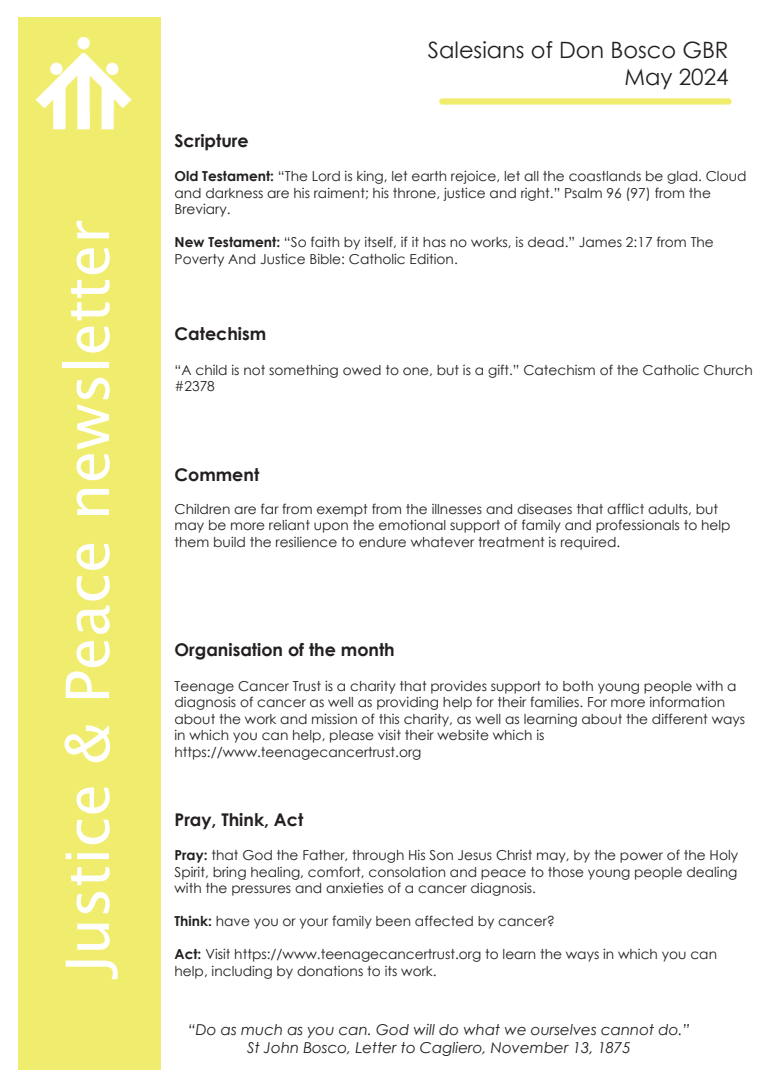
<style>
.page{position:relative;width:780px;height:1088px;background:#fff}
.page>*{position:absolute;margin:0;border:0;box-sizing:border-box;transform-origin:0 0}
.t1{font:60px "Lucida Sans Unicode";color:#fff}
.t2{font:22.5px/27px "Century Gothic";color:#231f20;text-align:right}
.t3{font:700 17.5px "Century Gothic";color:#231f20}
.t4{font:italic 15px/18px "Century Gothic";color:#231f20;text-align:center}
.t5{font:13.75px/16.5px "Century Gothic";color:#231f20}
.s1{font-weight:700}
</style>
<div class="page">
<div style="left:18px;top:18px;width:142px;height:1052px;background:#f0ed6e"></div>
<img style="left:36px;top:38px;width:95px;height:92px">
<svg style="left:439px;top:98px;width:293px;height:7px;background:#f1ee7e"></svg>
<h1 class="t1" style="left:40px;top:974px;width:756px;rotate:-90deg">Justice &amp; Peace newsletter</h1>
<h2 class="t2" style="left:428px;top:36px;width:302px">Salesians of Don Bosco GBR<br>May 2024</h2>
<p class="t3" style="left:174px;top:127px;width:76px">Scripture</p>
<p class="t5" style="left:174px;top:168px;width:573px"><span class="s1">Old Testament:</span> “The Lord is king, let earth rejoice, let all the coastlands be glad. Cloud and darkness are his raiment; his throne, justice and right.” Psalm 96 (97) from the<br>Breviary.</p>
<p class="t5" style="left:174px;top:234px;width:541px"><span class="s1">New Testament:</span> “So faith by itself, if it has no works, is dead.” James 2:17 from The<br>Poverty And Justice Bible: Catholic Edition.</p>
<p class="t3" style="left:174px;top:321px;width:93px">Catechism</p>
<p class="t5" style="left:174px;top:361px;width:579px">“A child is not something owed to one, but is a gift.” Catechism of the Catholic Church #2378</p>
<p class="t3" style="left:174px;top:461px;width:86px">Comment</p>
<p class="t5" style="left:174px;top:500px;width:557px">Children are far from exempt from the illnesses and diseases that afflict adults, but may be more reliant upon the emotional support of family and professionals to help them build the resilience to endure whatever treatment is required.</p>
<p class="t3" style="left:174px;top:636px;width:222px">Organisation of the month</p>
<p class="t5" style="left:174px;top:677px;width:572px">Teenage Cancer Trust is a charity that provides support to both young people with a diagnosis of cancer as well as providing help for their families. For more information about the work and mission of this charity, as well as learning about the different ways in which you can help, please visit their website which is https://www.teenagecancertrust.org</p>
<p class="t3" style="left:174px;top:806px;width:130px">Pray, Think, Act</p>
<p class="t5" style="left:174px;top:846px;width:565px;text-align:justify"><span class="s1">Pray:</span> that God the Father, through His Son Jesus Christ may, by the power of the Holy Spirit, bring healing, comfort, consolation and peace to those young people dealing with the pressures and anxieties of a cancer diagnosis.</p>
<p class="t5" style="left:174px;top:912px;width:382px"><span class="s1">Think:</span> have you or your family been affected by cancer?</p>
<p class="t5" style="left:174px;top:945px;width:544px"><span class="s1">Act:</span> Visit https://www.teenagecancertrust.org to learn the ways in which you can help, including by donations to its work.</p>
<p class="t4" style="left:188px;top:1020px;width:503px">“Do as much as you can. God will do what we ourselves cannot do.”<br>St John Bosco, Letter to Cagliero, November 13, 1875</p>
</div>
